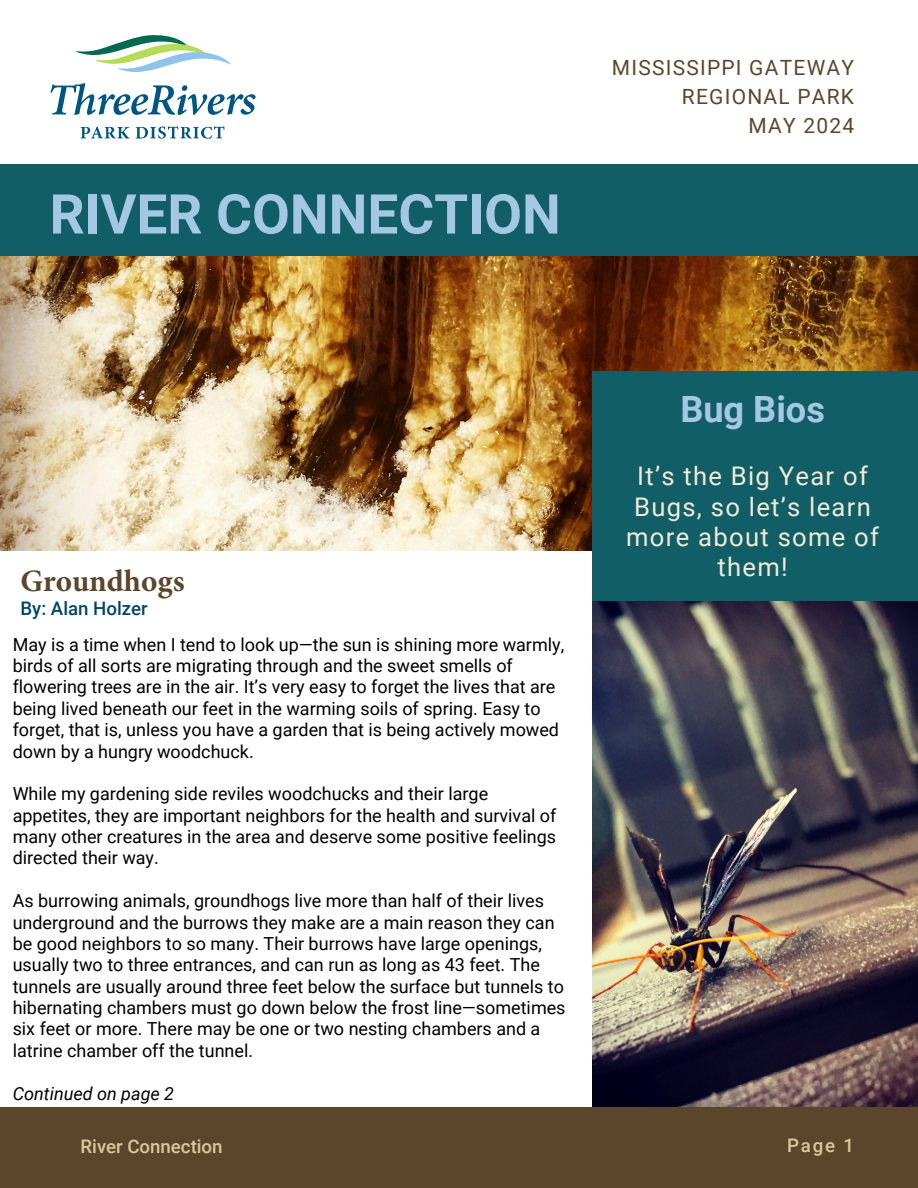
<style>
.page{position:relative;width:918px;height:1188px;background:#fff}
.page>*{position:absolute;margin:0;border:0;box-sizing:border-box;transform-origin:0 0}
.t1{font:700 54.9px "Roboto";color:#a4c8e1}
.t2{font:700 36.15px "Roboto";color:#a4c8e1}
.t3{font:700 31.2px "Minion Pro";color:#5c462b}
.t4{font:25.65px/30.3px "Roboto";letter-spacing:.05em;color:#f2ebd9;text-align:center}
.t5{font:21px/29.2px "Roboto";letter-spacing:.06em;color:#5c462b;text-align:right}
.t6{font:500 18.6px "Roboto";color:#d9c89d}
.t7{font:500 18.6px "Roboto";color:#00476b}
.t8{font:18px/21.3px "Roboto";color:#000}
.t9{font:italic 18px "Roboto";color:#000}
</style>
<div class="page">
<div style="left:0;top:165px;width:918px;height:384px;background:#115e67"></div>
<img style="left:0;top:256px;width:918px;height:295px">
<svg style="left:81px;top:127px;width:49px;height:12px"></svg>
<svg style="left:136px;top:126px;width:88px;height:13px"></svg>
<svg style="left:50px;top:83px;width:206px;height:32px"></svg>
<svg style="left:76px;top:35px;width:155px;height:37px"></svg>
<div style="left:593px;top:371px;width:325px;height:736px;background:#115e67"></div>
<div style="left:0;top:1107px;width:918px;height:81px;background:#5c462b"></div>
<img style="left:593px;top:602px;width:325px;height:504px">
<p class="t1" style="left:50px;top:183px;width:513px">RIVER CONNECTION</p>
<h1 class="t5" style="left:612px;top:53px;width:244px">MISSISSIPPI GATEWAY<br>REGIONAL PARK<br>MAY 2024</h1>
<h3 class="t3" style="left:21px;top:559px;width:166px">Groundhogs</h3>
<h3 class="t7" style="left:21px;top:598px;width:129px">By: Alan Holzer</h3>
<p class="t8" style="left:13px;top:634px;width:553px">May is a time when I tend to look up—the sun is shining more warmly, birds of all sorts are migrating through and the sweet smells of flowering trees are in the air. It’s very easy to forget the lives that are being lived beneath our feet in the warming soils of spring. Easy to forget, that is, unless you have a garden that is being actively mowed down by a hungry woodchuck.</p>
<p class="t8" style="left:13px;top:784px;width:545px">While my gardening side reviles woodchucks and their large appetites, they are important neighbors for the health and survival of many other creatures in the area and deserve some positive feelings directed their way.</p>
<p class="t8" style="left:13px;top:890px;width:554px">As burrowing animals, groundhogs live more than half of their lives underground and the burrows they make are a main reason they can be good neighbors to so many. Their burrows have large openings, usually two to three entrances, and can run as long as 43 feet. The tunnels are usually around three feet below the surface but tunnels to hibernating chambers must go down below the frost line—sometimes six feet or more. There may be one or two nesting chambers and a latrine chamber off the tunnel.</p>
<p class="t9" style="left:13px;top:1083px;width:163px">Continued on page 2</p>
<h5 class="t2" style="left:680px;top:389px;width:146px">Bug Bios</h5>
<p class="t4" style="left:626px;top:461px;width:254px">It’s the Big Year of<br>Bugs, so let’s learn more about some of them!</p>
<h2 class="t6" style="left:81px;top:1136px;width:144px">River Connection</h2>
<p class="t6" style="left:787px;top:1135px;width:69px">Page 1</p>
</div>
